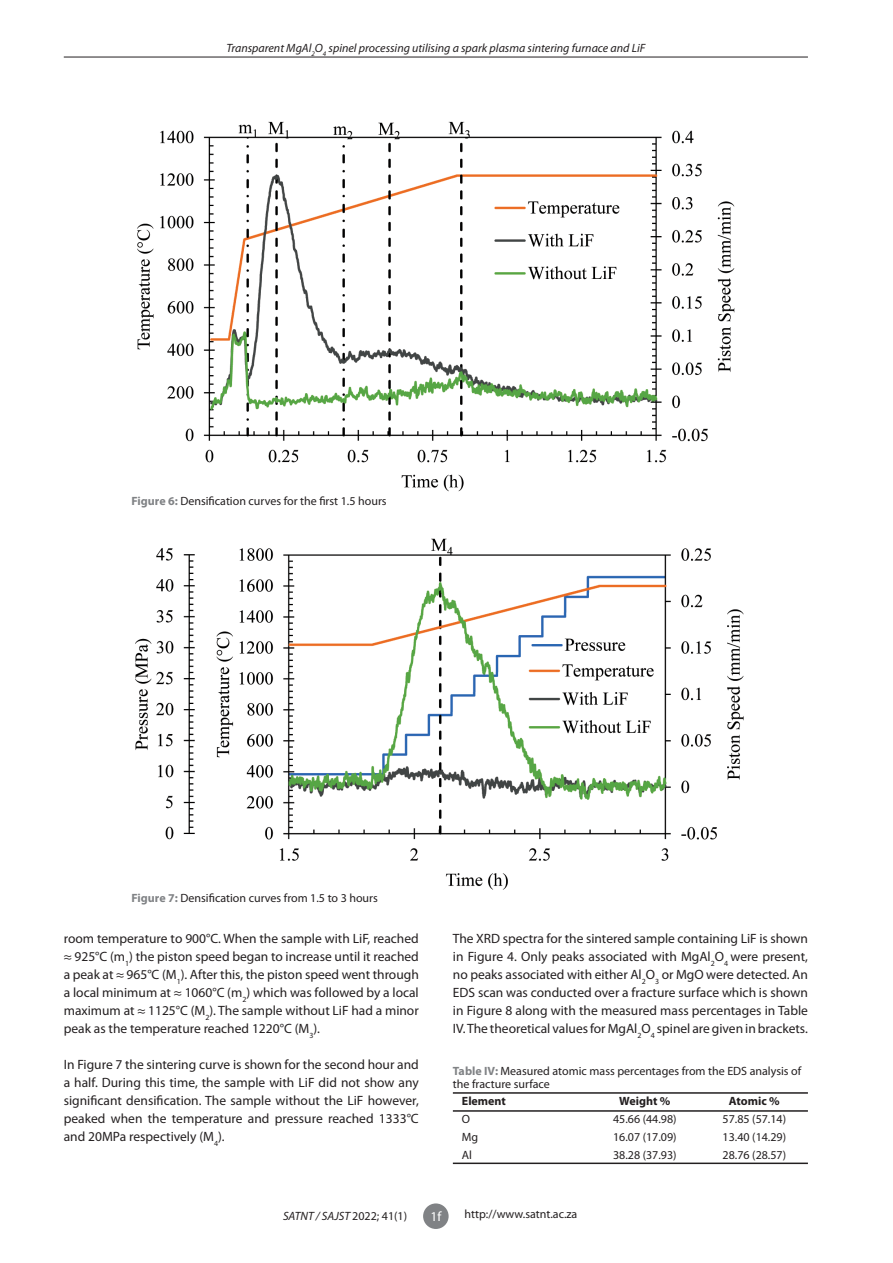
<style>
.page{position:relative;width:893px;height:1263px;background:#fff}
.page>*{position:absolute;margin:0;border:0;box-sizing:border-box;transform-origin:0 0}
.t1{font:13.5px/18px "Myriad Pro";color:#231f20;text-align:justify}
.t2{font:13.5px "Myriad Pro";color:#fff}
.t3{font:12px/13.5px "Myriad Pro";color:#231f20}
.t4{font:italic 12px "Myriad Pro";color:#231f20}
.t5{font:700 12px "Myriad Pro";color:#231f20}
.s1{font-weight:700;color:#808285}
.s2{font-style:normal}
</style>
<div class="page">
<div style="left:423px;top:1203px;width:26px;height:26px;background:#808285;border-radius:50%"></div>
<hr style="left:64px;top:57px;width:744px;height:1px;background:#231f20">
<img style="left:137px;top:121px;width:598px;height:371px">
<img style="left:135px;top:538px;width:609px;height:352px">
<hr style="left:453px;top:1092px;width:355px;height:2px;background:#231f20">
<hr style="left:453px;top:1110px;width:355px;height:2px;background:#231f20">
<hr style="left:453px;top:1162px;width:355px;height:2px;background:#231f20">
<p class="t4" style="left:226px;top:40px;width:420px">Transparent MgAl<sub>2</sub>O<sub>4</sub> spinel processing utilising a spark plasma sintering furnace and LiF</p>
<p class="t3" style="left:132px;top:494px;width:257px"><span class="s1">Figure 6:</span> Densification curves for the first 1.5 hours</p>
<p class="t3" style="left:132px;top:890px;width:248px"><span class="s1">Figure 7:</span> Densification curves from 1.5 to 3 hours</p>
<p class="t1" style="left:64px;top:929px;width:357px">room temperature to 900°C. When the sample with LiF, reached ≈ 925°C (m<sub>1</sub>) the piston speed began to increase until it reached a peak at ≈ 965°C (M<sub>1</sub>). After this, the piston speed went through a local minimum at ≈ 1060°C (m<sub>2</sub>) which was followed by a local maximum at ≈ 1125°C (M<sub>2</sub>). The sample without LiF had a minor peak as the temperature reached 1220°C (M<sub>3</sub>).</p>
<p class="t1" style="left:64px;top:1056px;width:356px">In Figure 7 the sintering curve is shown for the second hour and a half. During this time, the sample with LiF did not show any significant densification. The sample without the LiF however, peaked when the temperature and pressure reached 1333°C and 20MPa respectively (M<sub>4</sub>).</p>
<p class="t1" style="left:453px;top:929px;width:357px">The XRD spectra for the sintered sample containing LiF is shown in Figure 4. Only peaks associated with MgAl<sub>2</sub>O<sub>4</sub> were present, no peaks associated with either Al<sub>2</sub>O<sub>3</sub> or MgO were detected. An EDS scan was conducted over a fracture surface which is shown in Figure 8 along with the measured mass percentages in Table IV. The theoretical values for MgAl<sub>2</sub>O<sub>4</sub> spinel are given in brackets.</p>
<p class="t3" style="left:453px;top:1064px;width:350px"><span class="s1">Table IV:</span> Measured atomic mass percentages from the EDS analysis of the fracture surface</p>
<p class="t5" style="left:462px;top:1093px;width:46px">Element</p>
<p class="t5" style="left:619px;top:1093px;width:53px">Weight %</p>
<p class="t5" style="left:729px;top:1093px;width:52px">Atomic %</p>
<p class="t3" style="left:462px;top:1112px;width:10px">O</p>
<p class="t3" style="left:613px;top:1112px;width:65px">45.66 (44.98)</p>
<p class="t3" style="left:723px;top:1112px;width:65px">57.85 (57.14)</p>
<p class="t3" style="left:462px;top:1130px;width:18px">Mg</p>
<p class="t3" style="left:613px;top:1130px;width:65px">16.07 (17.09)</p>
<p class="t3" style="left:723px;top:1130px;width:65px">13.40 (14.29)</p>
<p class="t3" style="left:462px;top:1148px;width:12px">Al</p>
<p class="t3" style="left:613px;top:1148px;width:65px">38.28 (37.93)</p>
<p class="t3" style="left:723px;top:1148px;width:65px">28.76 (28.57)</p>
<p class="t4" style="left:283px;top:1208px;width:126px">SATNT / SAJST <span class="s2">2022; 41(1)</span></p>
<p class="t2" style="left:430px;top:1208px;width:12px">1f</p>
<p class="t3" style="left:465px;top:1207px;width:114px">http://www.satnt.ac.za</p>
</div>
